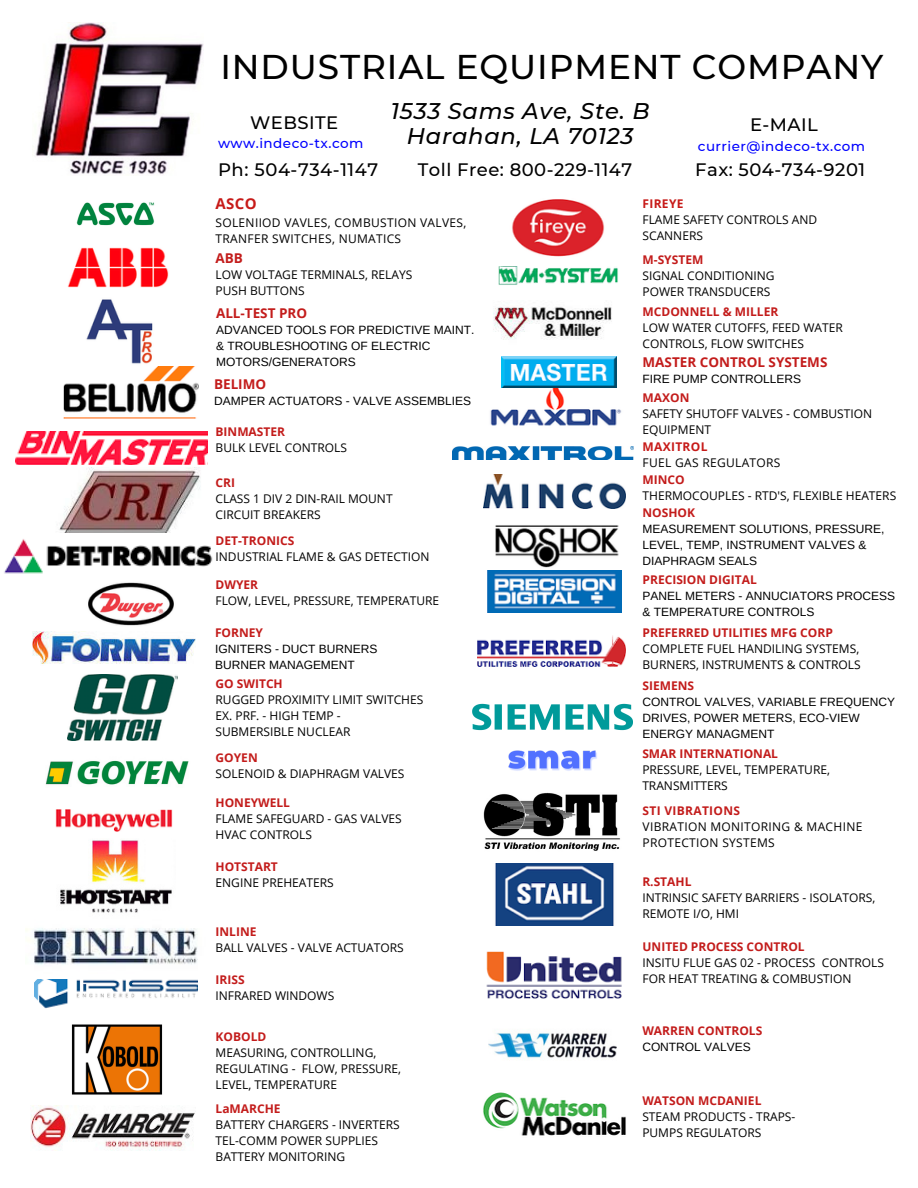
<style>
.page{position:relative;width:918px;height:1188px;background:#fff}
.page>*{position:absolute;margin:0;border:0;box-sizing:border-box;transform-origin:0 0}
.t1{font:500 34.35px "Montserrat";letter-spacing:.025em;color:#000}
.t2{font:italic 500 22.65px "Montserrat";letter-spacing:.03em;color:#000}
.t3{font:500 18px "Montserrat";letter-spacing:.025em;color:#000}
.t4{font:700 15px "Open Sans";color:#c71a18}
.t5{font:700 13.5px "Open Sans";color:#c31c1b}
.t6{font:500 13.5px "Montserrat";letter-spacing:.035em;color:#00f}
.t7{font:12px/16px "Open Sans";color:#000}
.t8{font:12px/16px "Arimo";color:#000}
.t9{font:700 12px "Open Sans";color:#c31c1b}
.t10{font:12px "Open Sans";letter-spacing:.025em;color:#000}
.t11{font:700 12px "Open Sans";letter-spacing:.025em;color:#c71a18}
.t12{font:700 12px "Open Sans";letter-spacing:.025em;color:#c31c1b}
</style>
<div class="page">
<img style="left:35px;top:22px;width:168px;height:152px">
<img style="left:31px;top:1105px;width:164px;height:45px">
<img style="left:76px;top:202px;width:79px;height:24px">
<img style="left:68px;top:248px;width:100px;height:39px">
<img style="left:86px;top:299px;width:67px;height:65px">
<img style="left:63px;top:366px;width:135px;height:53px">
<img style="left:59px;top:468px;width:141px;height:65px">
<img style="left:4px;top:539px;width:209px;height:35px">
<img style="left:88px;top:582px;width:86px;height:44px">
<img style="left:32px;top:632px;width:164px;height:32px">
<img style="left:45px;top:760px;width:144px;height:25px">
<img style="left:26px;top:928px;width:172px;height:70px">
<img style="left:55px;top:809px;width:117px;height:23px">
<img style="left:68px;top:675px;width:109px;height:65px">
<img style="left:60px;top:840px;width:112px;height:73px">
<img style="left:35px;top:979px;width:163px;height:30px">
<img style="left:71px;top:1024px;width:92px;height:71px">
<img style="left:16px;top:431px;width:191px;height:34px">
<img style="left:493px;top:266px;width:124px;height:110px">
<img style="left:512px;top:199px;width:93px;height:58px">
<img style="left:490px;top:376px;width:132px;height:50px">
<img style="left:501px;top:356px;width:115px;height:32px">
<img style="left:484px;top:475px;width:141px;height:33px">
<img style="left:495px;top:525px;width:124px;height:42px">
<img style="left:488px;top:570px;width:133px;height:43px">
<img style="left:477px;top:636px;width:149px;height:30px">
<img style="left:483px;top:793px;width:137px;height:58px">
<img style="left:495px;top:864px;width:119px;height:61px">
<img style="left:489px;top:1033px;width:127px;height:25px">
<img style="left:486px;top:951px;width:136px;height:48px">
<img style="left:483px;top:1092px;width:143px;height:44px">
<img style="left:499px;top:266px;width:119px;height:21px">
<img style="left:472px;top:703px;width:161px;height:28px">
<img style="left:452px;top:447px;width:181px;height:12px">
<img style="left:508px;top:750px;width:89px;height:21px">
<p class="t1" style="left:220px;top:45px;width:664px">INDUSTRIAL EQUIPMENT COMPANY</p>
<p class="t3" style="left:250px;top:112px;width:90px">WEBSITE</p>
<p class="t3" style="left:750px;top:114px;width:69px">E-MAIL</p>
<p class="t3" style="left:218px;top:159px;width:162px">Ph: 504-734-1147</p>
<p class="t3" style="left:418px;top:159px;width:216px">Toll Free: 800-229-1147</p>
<p class="t3" style="left:695px;top:159px;width:171px">Fax: 504-734-9201</p>
<p class="t4" style="left:216px;top:193px;width:43px">ASCO</p>
<p class="t10" style="left:216px;top:214px;width:252px">SOLENIIOD VAVLES, COMBUSTION VALVES,</p>
<p class="t10" style="left:216px;top:230px;width:187px">TRANFER SWITCHES, NUMATICS</p>
<p class="t2" style="left:391px;top:97px;width:260px">1533 Sams Ave, Ste. B</p>
<p class="t6" style="left:218px;top:135px;width:147px">www.indeco-tx.com</p>
<p class="t2" style="left:407px;top:123px;width:228px">Harahan, LA 70123</p>
<p class="t6" style="left:698px;top:138px;width:169px">currier@indeco-tx.com</p>
<p class="t11" style="left:643px;top:196px;width:42px">FIREYE</p>
<p class="t7" style="left:643px;top:212px;width:176px">FLAME SAFETY CONTROLS AND</p>
<p class="t7" style="left:643px;top:228px;width:62px">SCANNERS</p>
<p class="t5" style="left:216px;top:248px;width:29px">ABB</p>
<p class="t7" style="left:216px;top:266px;width:198px">LOW VOLTAGE TERMINALS, RELAYS</p>
<p class="t7" style="left:216px;top:282px;width:91px">PUSH BUTTONS</p>
<p class="t5" style="left:216px;top:304px;width:93px">ALL-TEST PRO</p>
<p class="t8" style="left:216px;top:322px;width:260px">ADVANCED TOOLS FOR PREDICTIVE MAINT.</p>
<p class="t8" style="left:216px;top:338px;width:216px">&amp; TROUBLESHOOTING OF ELECTRIC</p>
<p class="t8" style="left:216px;top:354px;width:141px">MOTORS/GENERATORS</p>
<p class="t5" style="left:214px;top:375px;width:54px">BELIMO</p>
<p class="t8" style="left:214px;top:393px;width:259px">DAMPER ACTUATORS - VALVE ASSEMBLIES</p>
<p class="t9" style="left:216px;top:423px;width:71px">BINMASTER</p>
<p class="t7" style="left:216px;top:439px;width:133px">BULK LEVEL CONTROLS</p>
<p class="t9" style="left:216px;top:474px;width:21px">CRI</p>
<p class="t7" style="left:216px;top:490px;width:179px">CLASS 1 DIV 2 DIN-RAIL MOUNT</p>
<p class="t7" style="left:216px;top:506px;width:107px">CIRCUIT BREAKERS</p>
<p class="t9" style="left:216px;top:533px;width:80px">DET-TRONICS</p>
<p class="t7" style="left:216px;top:549px;width:215px">INDUSTRIAL FLAME &amp; GAS DETECTION</p>
<p class="t9" style="left:216px;top:576px;width:44px">DWYER</p>
<p class="t7" style="left:216px;top:592px;width:225px">FLOW, LEVEL, PRESSURE, TEMPERATURE</p>
<p class="t9" style="left:215px;top:624px;width:49px">FORNEY</p>
<p class="t8" style="left:215px;top:641px;width:164px">IGNITERS - DUCT BURNERS</p>
<p class="t8" style="left:215px;top:657px;width:141px">BURNER MANAGEMENT</p>
<p class="t9" style="left:216px;top:676px;width:69px">GO SWITCH</p>
<p class="t7" style="left:216px;top:692px;width:209px">RUGGED PROXIMITY LIMIT SWITCHES</p>
<p class="t7" style="left:216px;top:708px;width:127px">EX. PRF. - HIGH TEMP -</p>
<p class="t7" style="left:216px;top:724px;width:136px">SUBMERSIBLE NUCLEAR</p>
<p class="t9" style="left:216px;top:750px;width:44px">GOYEN</p>
<p class="t7" style="left:216px;top:766px;width:190px">SOLENOID &amp; DIAPHRAGM VALVES</p>
<p class="t9" style="left:216px;top:794px;width:76px">HONEYWELL</p>
<p class="t7" style="left:216px;top:810px;width:188px">FLAME SAFEGUARD - GAS VALVES</p>
<p class="t7" style="left:216px;top:826px;width:98px">HVAC CONTROLS</p>
<p class="t9" style="left:216px;top:858px;width:64px">HOTSTART</p>
<p class="t7" style="left:216px;top:874px;width:120px">ENGINE PREHEATERS</p>
<p class="t9" style="left:216px;top:923px;width:42px">INLINE</p>
<p class="t7" style="left:216px;top:940px;width:190px">BALL VALVES - VALVE ACTUATORS</p>
<p class="t9" style="left:216px;top:972px;width:31px">IRISS</p>
<p class="t7" style="left:216px;top:988px;width:120px">INFRARED WINDOWS</p>
<p class="t9" style="left:216px;top:1029px;width:52px">KOBOLD</p>
<p class="t7" style="left:216px;top:1045px;width:162px">MEASURING, CONTROLLING,</p>
<p class="t7" style="left:216px;top:1061px;width:187px">REGULATING - FLOW, PRESSURE,</p>
<p class="t7" style="left:216px;top:1077px;width:123px">LEVEL, TEMPERATURE</p>
<p class="t9" style="left:216px;top:1100px;width:67px">LaMARCHE</p>
<p class="t7" style="left:216px;top:1116px;width:186px">BATTERY CHARGERS - INVERTERS</p>
<p class="t7" style="left:216px;top:1132px;width:164px">TEL-COMM POWER SUPPLIES</p>
<p class="t7" style="left:216px;top:1148px;width:131px">BATTERY MONITORING</p>
<p class="t9" style="left:643px;top:252px;width:62px">M-SYSTEM</p>
<p class="t7" style="left:643px;top:268px;width:134px">SIGNAL CONDITIONING</p>
<p class="t7" style="left:643px;top:284px;width:129px">POWER TRANSDUCERS</p>
<p class="t9" style="left:643px;top:303px;width:137px">MCDONNELL &amp; MILLER</p>
<p class="t7" style="left:643px;top:320px;width:202px">LOW WATER CUTOFFS, FEED WATER</p>
<p class="t7" style="left:643px;top:336px;width:163px">CONTROLS, FLOW SWITCHES</p>
<p class="t5" style="left:643px;top:353px;width:186px">MASTER CONTROL SYSTEMS</p>
<p class="t8" style="left:643px;top:371px;width:160px">FIRE PUMP CONTROLLERS</p>
<p class="t9" style="left:643px;top:389px;width:48px">MAXON</p>
<p class="t7" style="left:643px;top:406px;width:231px">SAFETY SHUTOFF VALVES - COMBUSTION</p>
<p class="t7" style="left:643px;top:422px;width:70px">EQUIPMENT</p>
<p class="t11" style="left:643px;top:438px;width:66px">MAXITROL</p>
<p class="t10" style="left:643px;top:454px;width:139px">FUEL GAS REGULATORS</p>
<p class="t9" style="left:643px;top:471px;width:44px">MINCO</p>
<p class="t7" style="left:643px;top:487px;width:255px">THERMOCOUPLES - RTD'S, FLEXIBLE HEATERS</p>
<p class="t9" style="left:643px;top:504px;width:54px">NOSHOK</p>
<p class="t8" style="left:643px;top:520px;width:243px">MEASUREMENT SOLUTIONS, PRESSURE,<br>LEVEL, TEMP, INSTRUMENT VALVES &amp;<br>DIAPHRAGM SEALS</p>
<p class="t9" style="left:643px;top:571px;width:116px">PRECISION DIGITAL</p>
<p class="t8" style="left:643px;top:588px;width:254px">PANEL METERS - ANNUCIATORS PROCESS</p>
<p class="t8" style="left:643px;top:604px;width:173px">&amp; TEMPERATURE CONTROLS</p>
<p class="t9" style="left:643px;top:624px;width:192px">PREFERRED UTILITIES MFG CORP</p>
<p class="t7" style="left:643px;top:640px;width:220px">COMPLETE FUEL HANDILING SYSTEMS,<br>BURNERS, INSTRUMENTS &amp; CONTROLS</p>
<p class="t9" style="left:643px;top:678px;width:53px">SIEMENS</p>
<p class="t8" style="left:643px;top:694px;width:254px">CONTROL VALVES, VARIABLE FREQUENCY<br>DRIVES, POWER METERS, ECO-VIEW</p>
<p class="t8" style="left:643px;top:726px;width:133px">ENERGY MANAGMENT</p>
<p class="t9" style="left:642px;top:745px;width:137px">SMAR INTERNATIONAL</p>
<p class="t7" style="left:642px;top:761px;width:189px">PRESSURE, LEVEL, TEMPERATURE,<br>TRANSMITTERS</p>
<p class="t12" style="left:643px;top:802px;width:99px">STI VIBRATIONS</p>
<p class="t10" style="left:643px;top:818px;width:221px">VIBRATION MONITORING &amp; MACHINE</p>
<p class="t10" style="left:643px;top:834px;width:134px">PROTECTION SYSTEMS</p>
<p class="t9" style="left:642px;top:873px;width:51px">R.STAHL</p>
<p class="t7" style="left:642px;top:889px;width:235px">INTRINSIC SAFETY BARRIERS - ISOLATORS,</p>
<p class="t7" style="left:642px;top:905px;width:98px">REMOTE I/O, HMI</p>
<p class="t9" style="left:643px;top:938px;width:164px">UNITED PROCESS CONTROL</p>
<p class="t7" style="left:643px;top:954px;width:243px">INSITU FLUE GAS 02 - PROCESS CONTROLS</p>
<p class="t7" style="left:643px;top:970px;width:211px">FOR HEAT TREATING &amp; COMBUSTION</p>
<p class="t9" style="left:642px;top:1022px;width:121px">WARREN CONTROLS</p>
<p class="t8" style="left:642px;top:1039px;width:110px">CONTROL VALVES</p>
<p class="t9" style="left:642px;top:1092px;width:121px">WATSON MCDANIEL</p>
<p class="t7" style="left:642px;top:1108px;width:154px">STEAM PRODUCTS - TRAPS-</p>
<p class="t7" style="left:642px;top:1124px;width:121px">PUMPS REGULATORS</p>
</div>
